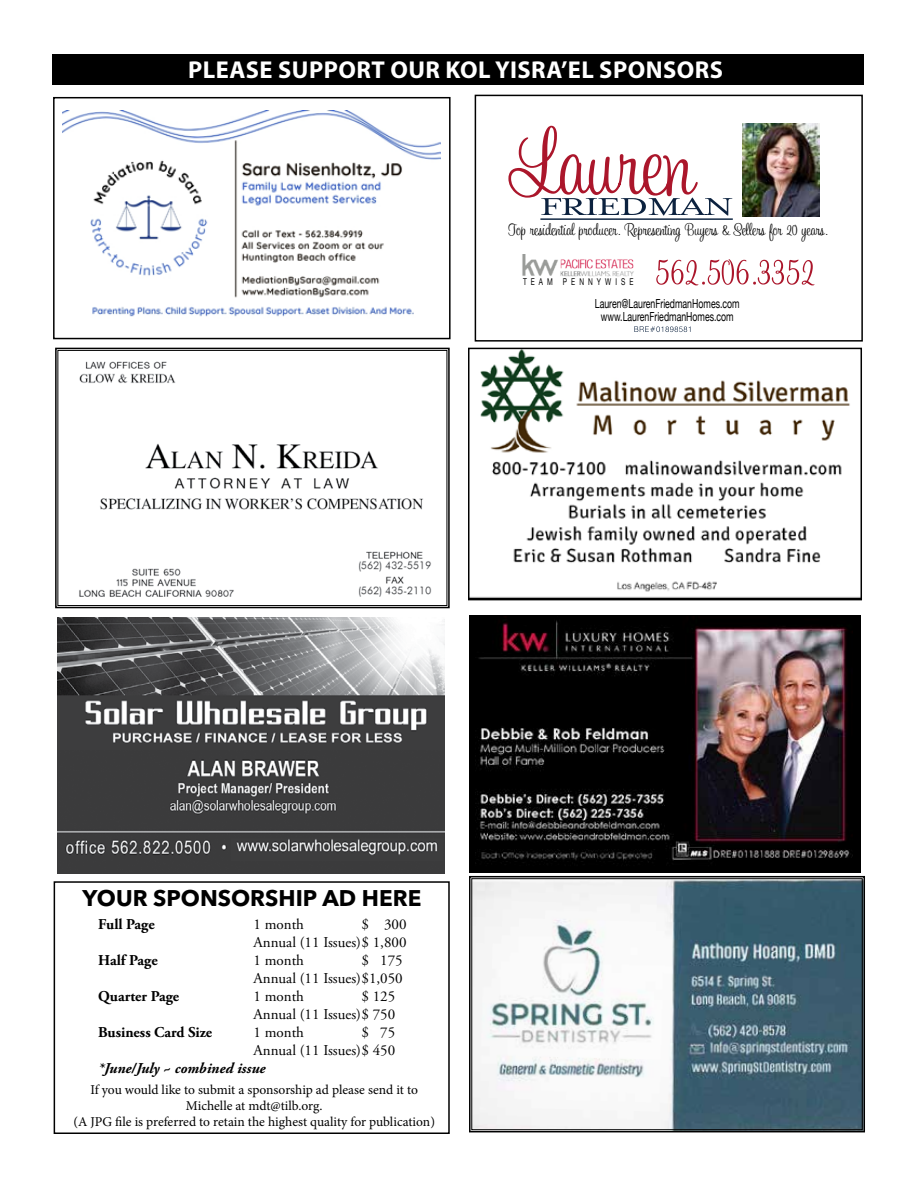
<style>
.page{position:relative;width:918px;height:1188px;background:#fff}
.page>*{position:absolute;margin:0;border:0;box-sizing:border-box;transform-origin:0 0}
.t1{font:700 24.45px "Myriad Pro";letter-spacing:.02em;color:#fff}
.t2{font:700 22.5px "Avenir Next LT Pro";color:#000}
.t3{font:15px/18px "Adobe Garamond Pro";color:#000;text-align:right}
.t4{font:700 15px "Adobe Garamond Pro";color:#000}
.t5{font:italic 700 15px "Adobe Garamond Pro";color:#000}
.t6{font:14.1px "Sweetheart Script limited";color:#000}
.t7{font:13.5px/16.2px "Minion Pro";letter-spacing:-.005em;color:#000;text-align:center}
.t8{font:12.45px/12.5px "Helvetica Neue";color:#000;text-align:center;scale:.7 1}
.t9{font:9.45px "Helvetica Neue";letter-spacing:.62em;color:#000;scale:.7 1}
</style>
<div class="page">
<div style="left:53px;top:54px;width:811px;height:31px;background:#000"></div>
<svg style="left:508px;top:126px;width:224px;height:89px"></svg>
<hr style="left:540px;top:218px;width:193px;height:2px;background:#0c233f">
<img style="left:742px;top:123px;width:77px;height:93px">
<svg style="left:656px;top:259px;width:159px;height:26px"></svg>
<svg style="left:634px;top:326px;width:56px;height:6px"></svg>
<img style="left:522px;top:254px;width:112px;height:23px">
<div style="left:475px;top:95px;width:388px;height:247px;border:2px solid #000"></div>
<img style="left:58px;top:617px;width:387px;height:257px">
<img style="left:471px;top:351px;width:388px;height:246px">
<div style="left:468px;top:348px;width:394px;height:252px;border:2px solid #000"></div>
<svg style="left:55px;top:347px;width:395px;height:262px"></svg>
<div style="left:58px;top:350px;width:389px;height:256px;border:1px solid #000"></div>
<div style="left:54px;top:881px;width:396px;height:253px;border:2px solid #000"></div>
<img style="left:63px;top:110px;width:378px;height:207px">
<div style="left:53px;top:97px;width:398px;height:242px;border:2px solid #000"></div>
<div style="left:469px;top:615px;width:392px;height:258px;background:#000"></div>
<img style="left:477px;top:616px;width:375px;height:246px">
<svg style="left:469px;top:875px;width:396px;height:258px"></svg>
<div style="left:472px;top:878px;width:391px;height:252px;border:1px solid #000"></div>
<h1 class="t1" style="left:188px;top:54px;width:537px">PLEASE SUPPORT OUR KOL YISRA’EL SPONSORS</h1>
<p class="t6" style="left:508px;top:223px;width:321px">Top residential producer. Representing Buyers &amp; Sellers for 20 years.</p>
<p class="t9" style="left:523px;top:275px;width:159px">TEAM PENNYWISE</p>
<p class="t8" style="left:595px;top:299px;width:208px">Lauren@LaurenFriedmanHomes.com www.LaurenFriedmanHomes.com</p>
<h2 class="t2" style="left:83px;top:884px;width:340px">YOUR SPONSORSHIP AD HERE</h2>
<p class="t3" style="left:254px;top:916px;width:154px">$ 300<br>Annual (11 Issues)$ 1,800</p>
<p class="t4" style="left:98px;top:916px;width:58px">Full Page</p>
<p class="t3" style="left:254px;top:916px;width:52px">1 month</p>
<p class="t3" style="left:254px;top:952px;width:151px">$ 175<br>Annual (11 Issues)$1,050</p>
<p class="t4" style="left:98px;top:952px;width:61px">Half Page</p>
<p class="t3" style="left:254px;top:952px;width:52px">1 month</p>
<p class="t3" style="left:254px;top:988px;width:143px">$ 125<br>Annual (11 Issues)$ 750</p>
<p class="t4" style="left:98px;top:988px;width:82px">Quarter Page</p>
<p class="t3" style="left:254px;top:988px;width:52px">1 month</p>
<p class="t3" style="left:254px;top:1024px;width:143px">$ 75<br>Annual (11 Issues)$ 450</p>
<p class="t5" style="left:98px;top:1060px;width:169px">*June/July ~ combined issue</p>
<p class="t7" style="left:73px;top:1081px;width:363px">If you would like to submit a sponsorship ad please send it to<br>Michelle at mdt@tilb.org.<br>(A JPG file is preferred to retain the highest quality for publication)</p>
<p class="t4" style="left:98px;top:1024px;width:115px">Business Card Size</p>
<p class="t3" style="left:254px;top:1024px;width:52px">1 month</p>
</div>
